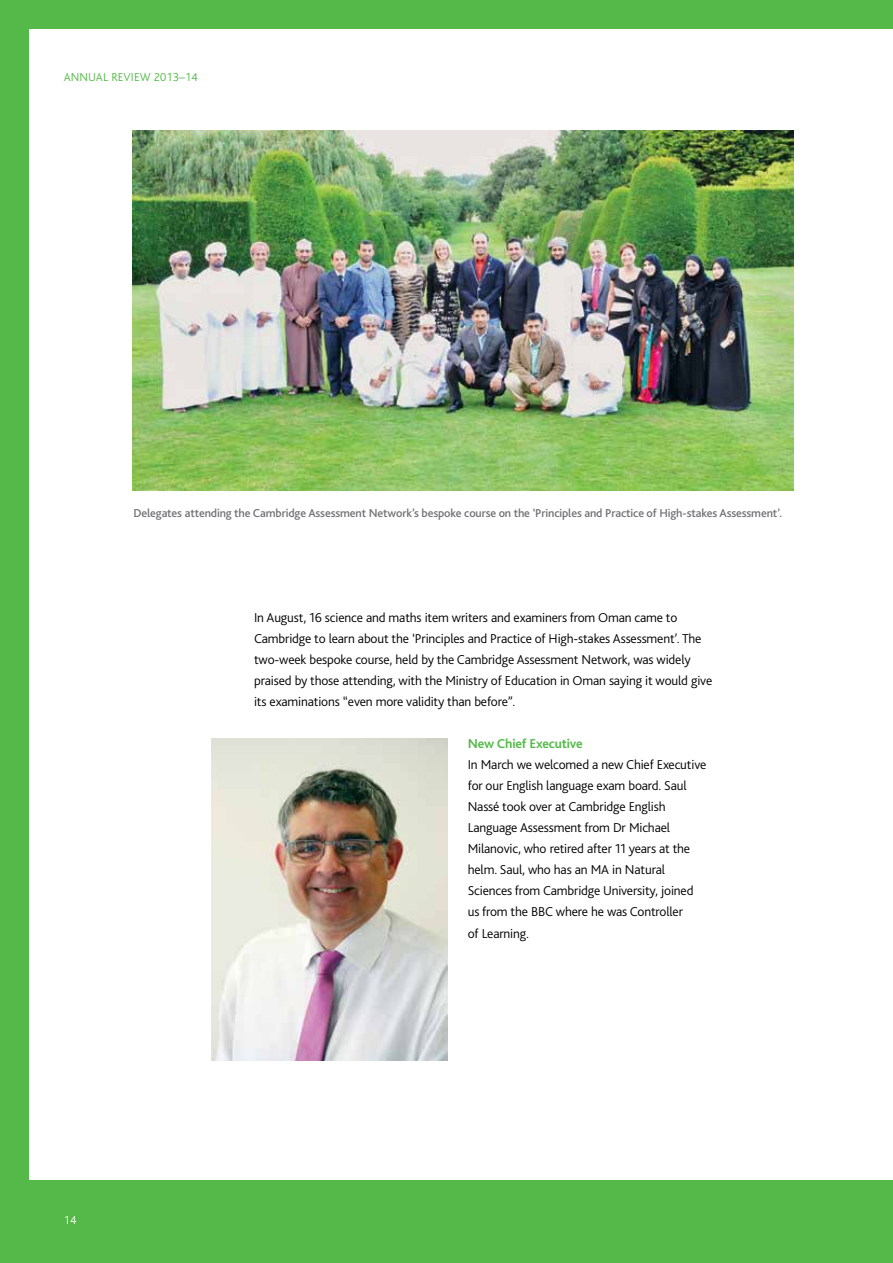
<style>
.page{position:relative;width:893px;height:1263px;background:#54b948}
.page>*{position:absolute;margin:0;border:0;box-sizing:border-box;transform-origin:0 0}
.t1{font:300 13.5px/21px "Bliss 2";letter-spacing:-.01em;color:#000}
.t2{font:700 13.5px "Bliss 2";letter-spacing:-.01em;color:#54b948}
.t3{font:500 12px "Bliss 2";letter-spacing:-.01em;color:#717073}
.t4{font:300 12px "Bliss";letter-spacing:.01em;color:#54b948}
.t5{font:300 12px "Bliss";color:#fff}
</style>
<div class="page">
<div style="left:30px;top:30px;width:863px;height:1150px;background:#fff"></div>
<img style="left:133px;top:130px;width:660px;height:360px">
<img style="left:211px;top:739px;width:236px;height:321px">
<p class="t4" style="left:64px;top:71px;width:135px">ANNUAL REVIEW 2013–14</p>
<p class="t3" style="left:133px;top:506px;width:650px">Delegates attending the Cambridge Assessment Network’s bespoke course on the ‘Principles and Practice of High-stakes Assessment’.</p>
<p class="t5" style="left:64px;top:1214px;width:14px">14</p>
<p class="t1" style="left:254px;top:607px;width:460px">In August, 16 science and maths item writers and examiners from Oman came to Cambridge to learn about the ‘Principles and Practice of High-stakes Assessment’. The two-week bespoke course, held by the Cambridge Assessment Network, was widely praised by those attending, with the Ministry of Education in Oman saying it would give its examinations “even more validity than before”.</p>
<p class="t2" style="left:468px;top:735px;width:117px">New Chief Executive</p>
<p class="t1" style="left:468px;top:754px;width:240px">In March we welcomed a new Chief Executive for our English language exam board. Saul Nassé took over at Cambridge English Language Assessment from Dr Michael Milanovic, who retired after 11 years at the helm. Saul, who has an MA in Natural Sciences from Cambridge University, joined us from the BBC where he was Controller<br>of Learning.</p>
</div>
